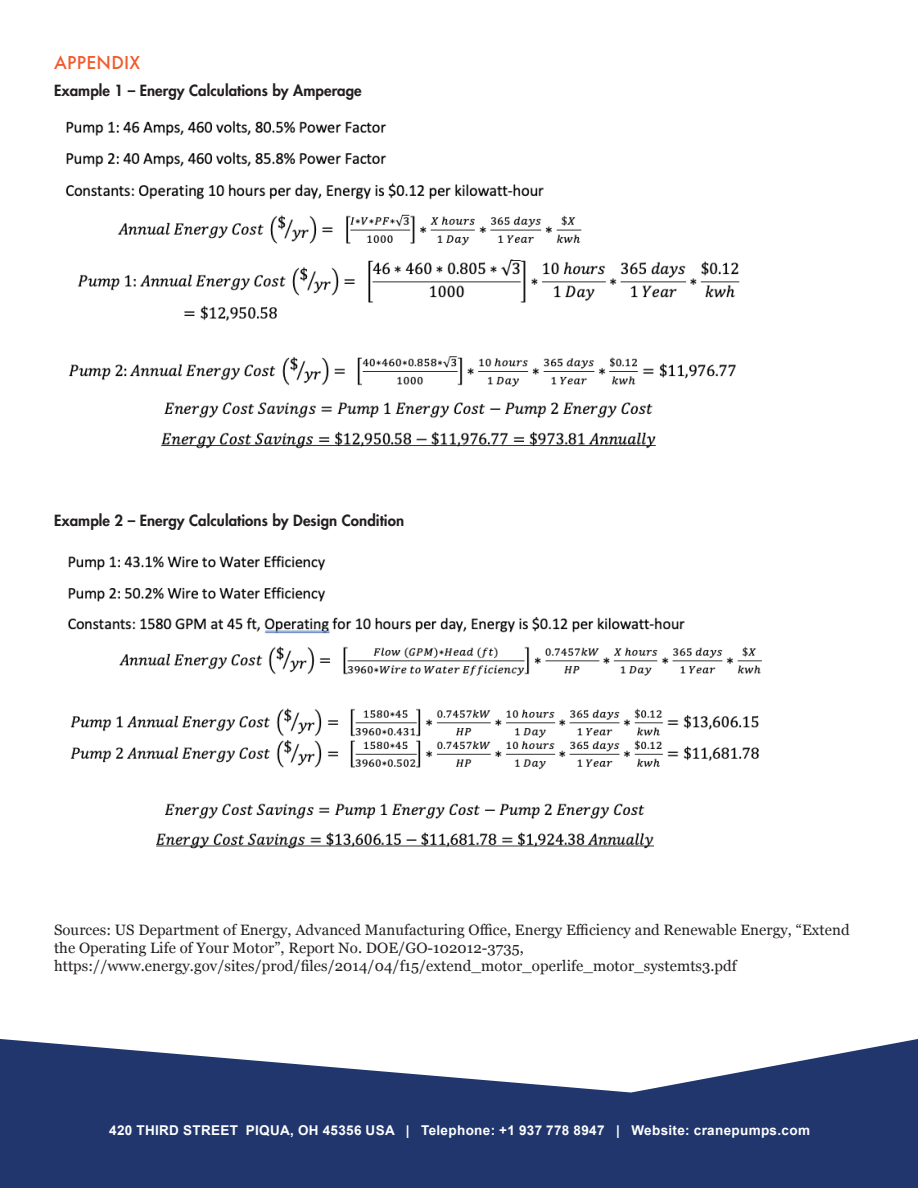
<style>
.page{position:relative;width:918px;height:1188px;background:#fff}
.page>*{position:absolute;margin:0;border:0;box-sizing:border-box;transform-origin:0 0}
.t1{font:500 19.5px "Futura PT";letter-spacing:.015em;color:#f15b2e}
.t2{font:15px/18px "Georgia";letter-spacing:.005em;color:#231f20}
.t3{font:800 15px "Futura Std";letter-spacing:.005em;color:#231f20}
.t4{font:700 13.5px "Arial";letter-spacing:.025em;color:#fff}
</style>
<div class="page">
<svg style="left:0;top:1039px;width:918px;height:149px;fill:#20366c"></svg>
<img style="left:65px;top:121px;width:675px;height:328px">
<img style="left:68px;top:555px;width:694px;height:294px">
<h1 class="t1" style="left:54px;top:51px;width:88px">APPENDIX</h1>
<p class="t3" style="left:54px;top:81px;width:309px">Example 1 – Energy Calculations by Amperage</p>
<p class="t3" style="left:54px;top:511px;width:352px">Example 2 – Energy Calculations by Design Condition</p>
<p class="t2" style="left:54px;top:920px;width:797px">Sources: US Department of Energy, Advanced Manufacturing Office, Energy Efficiency and Renewable Energy, “Extend the Operating Life of Your Motor”, Report No. DOE/GO-102012-3735, https://www.energy.gov/sites/prod/files/2014/04/f15/extend_motor_operlife_motor_systemts3.pdf</p>
<p class="t4" style="left:109px;top:1121px;width:702px">420 THIRD STREET PIQUA, OH 45356 USA | Telephone: +1 937 778 8947 | Website: cranepumps.com</p>
</div>
